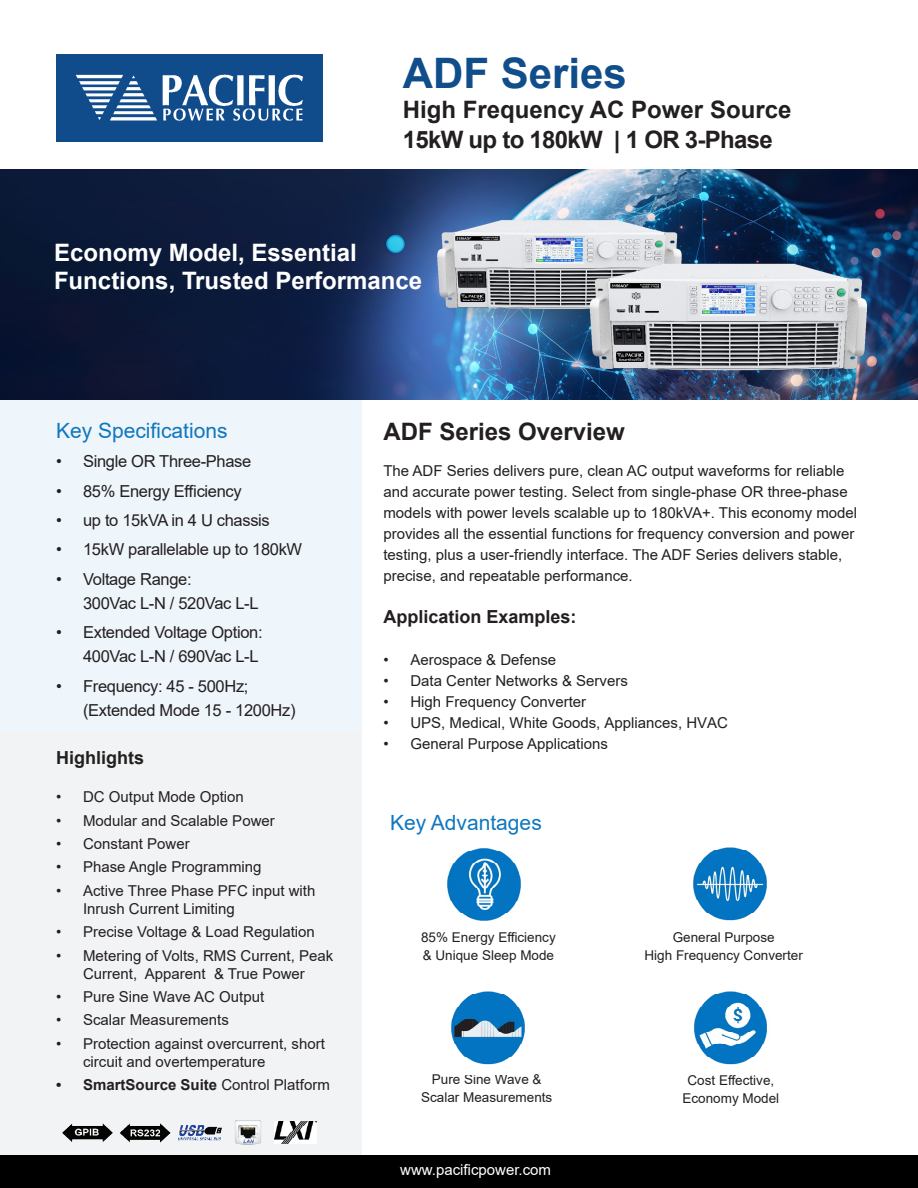
<style>
.page{position:relative;width:918px;height:1188px;background:#fff}
.page>*{position:absolute;margin:0;border:0;box-sizing:border-box;transform-origin:0 0}
.t1{font:700 42px "Arial";color:#104d8b}
.t2{font:700 24px/28.5px "Arial";color:#fff}
.t3{font:700 24px "Arial";color:#231f20}
.t4{font:700 24px "Arial";letter-spacing:-.03em;color:#231f20}
.Bullets{font:21px "Arial";color:#1077be}
.Bullets-2{font:700 18px "Arial";color:#231f20}
.t5{font:16.5px/24px "Arial";letter-spacing:-.02em;color:#231f20}
.t6{font:15px/21px "Arial";color:#231f20}
.t7{font:700 15px "Arial";color:#231f20}
.t8{font:15px "Arial";color:#fff}
.t9{font:13.5px/18px "Arial";color:#231f20;text-align:center}
.s1{font-weight:400}
</style>
<div class="page">
<div style="left:0;top:732px;width:362px;height:424px;background:#f2f3f4"></div>
<div style="left:0;top:400px;width:362px;height:332px;background:#eef5fb"></div>
<img style="left:62px;top:1120px;width:199px;height:25px">
<img style="left:274px;top:1121px;width:43px;height:23px">
<img style="left:0;top:170px;width:918px;height:230px">
<img style="left:425px;top:197px;width:268px;height:135px">
<img style="left:56px;top:54px;width:267px;height:87px">
<div style="left:0;top:1156px;width:918px;height:32px;background:#000"></div>
<img style="left:693px;top:847px;width:75px;height:74px">
<img style="left:451px;top:991px;width:74px;height:74px">
<img style="left:447px;top:848px;width:74px;height:73px">
<img style="left:693px;top:991px;width:74px;height:74px">
<img style="left:576px;top:236px;width:304px;height:163px">
<p class="t1" style="left:403px;top:44px;width:226px">ADF Series</p>
<p class="t3" style="left:403px;top:93px;width:390px">High Frequency AC Power Source</p>
<p class="t4" style="left:403px;top:123px;width:371px">15kW up to 180kW | 1 OR 3-Phase</p>
<p class="t2" style="left:54px;top:238px;width:370px">Economy Model, Essential<br>Functions, Trusted Performance</p>
<p class="Bullets" style="left:56px;top:416px;width:173px">Key Specifications</p>
<p class="t5" style="left:56px;top:449px;width:197px">• Single OR Three-Phase</p>
<p class="t5" style="left:56px;top:479px;width:187px">• 85% Energy Efficiency</p>
<p class="t5" style="left:56px;top:508px;width:215px">• up to 15kVA in 4 U chassis</p>
<p class="t5" style="left:56px;top:537px;width:248px">• 15kW parallelable up to 180kW</p>
<p class="t5" style="left:83px;top:567px;width:177px;text-indent:-27px">• Voltage Range:<br>300Vac L-N / 520Vac L-L</p>
<p class="t5" style="left:56px;top:620px;width:208px;text-align:right">• Extended Voltage Option:<br>400Vac L-N / 690Vac L-L</p>
<p class="t5" style="left:83px;top:674px;width:214px;text-indent:-27px">• Frequency: 45 - 500Hz; (Extended Mode 15 - 1200Hz)</p>
<p class="Bullets-2" style="left:56px;top:745px;width:90px">Highlights</p>
<p class="t6" style="left:56px;top:786px;width:189px">• DC Output Mode Option</p>
<p class="t6" style="left:56px;top:810px;width:220px">• Modular and Scalable Power</p>
<p class="t6" style="left:56px;top:833px;width:135px">• Constant Power</p>
<p class="t6" style="left:56px;top:857px;width:207px">• Phase Angle Programming</p>
<p class="t6" style="left:83px;top:882px;width:234px;line-height:18px;text-indent:-27px">• Active Three Phase PFC input with<br>Inrush Current Limiting</p>
<p class="t6" style="left:56px;top:921px;width:260px">• Precise Voltage &amp; Load Regulation</p>
<p class="t6" style="left:56px;top:946px;width:279px;line-height:18px;text-align:center">• Metering of Volts, RMS Current, Peak<br>Current, Apparent &amp; True Power</p>
<p class="t6" style="left:56px;top:986px;width:210px">• Pure Sine Wave AC Output</p>
<p class="t6" style="left:56px;top:1010px;width:174px">• Scalar Measurements</p>
<p class="t6" style="left:83px;top:1035px;width:243px;line-height:18px;text-indent:-27px">• Protection against overcurrent, short circuit and overtemperature</p>
<p class="t7" style="left:56px;top:1074px;width:275px">• SmartSource Suite <span class="s1">Control Platform</span></p>
<p class="t3" style="left:383px;top:415px;width:243px">ADF Series Overview</p>
<p class="t6" style="left:383px;top:460px;width:475px">The ADF Series delivers pure, clean AC output waveforms for reliable and accurate power testing. Select from single-phase OR three-phase models with power levels scalable up to 180kVA+. This economy model provides all the essential functions for frequency conversion and power testing, plus a user-friendly interface. The ADF Series delivers stable, precise, and repeatable performance.</p>
<p class="Bullets-2" style="left:383px;top:604px;width:195px">Application Examples:</p>
<p class="t6" style="left:383px;top:649px;width:174px">• Aerospace &amp; Defense</p>
<p class="t6" style="left:383px;top:670px;width:246px">• Data Center Networks &amp; Servers</p>
<p class="t6" style="left:383px;top:691px;width:204px">• High Frequency Converter</p>
<p class="t6" style="left:383px;top:712px;width:346px">• UPS, Medical, White Goods, Appliances, HVAC</p>
<p class="t6" style="left:383px;top:733px;width:226px">• General Purpose Applications</p>
<p class="Bullets" style="left:390px;top:808px;width:153px">Key Advantages</p>
<p class="t9" style="left:421px;top:928px;width:136px">85% Energy Efficiency</p>
<p class="t9" style="left:423px;top:946px;width:133px">&amp; Unique Sleep Mode</p>
<p class="t9" style="left:421px;top:1070px;width:133px">Pure Sine Wave &amp;<br>Scalar Measurements</p>
<p class="t8" style="left:400px;top:1159px;width:152px">www.pacificpower.com</p>
<p class="t9" style="left:645px;top:928px;width:160px">General Purpose<br>High Frequency Converter</p>
<p class="t9" style="left:683px;top:1071px;width:98px">Cost Effective,<br>Economy Model</p>
</div>
